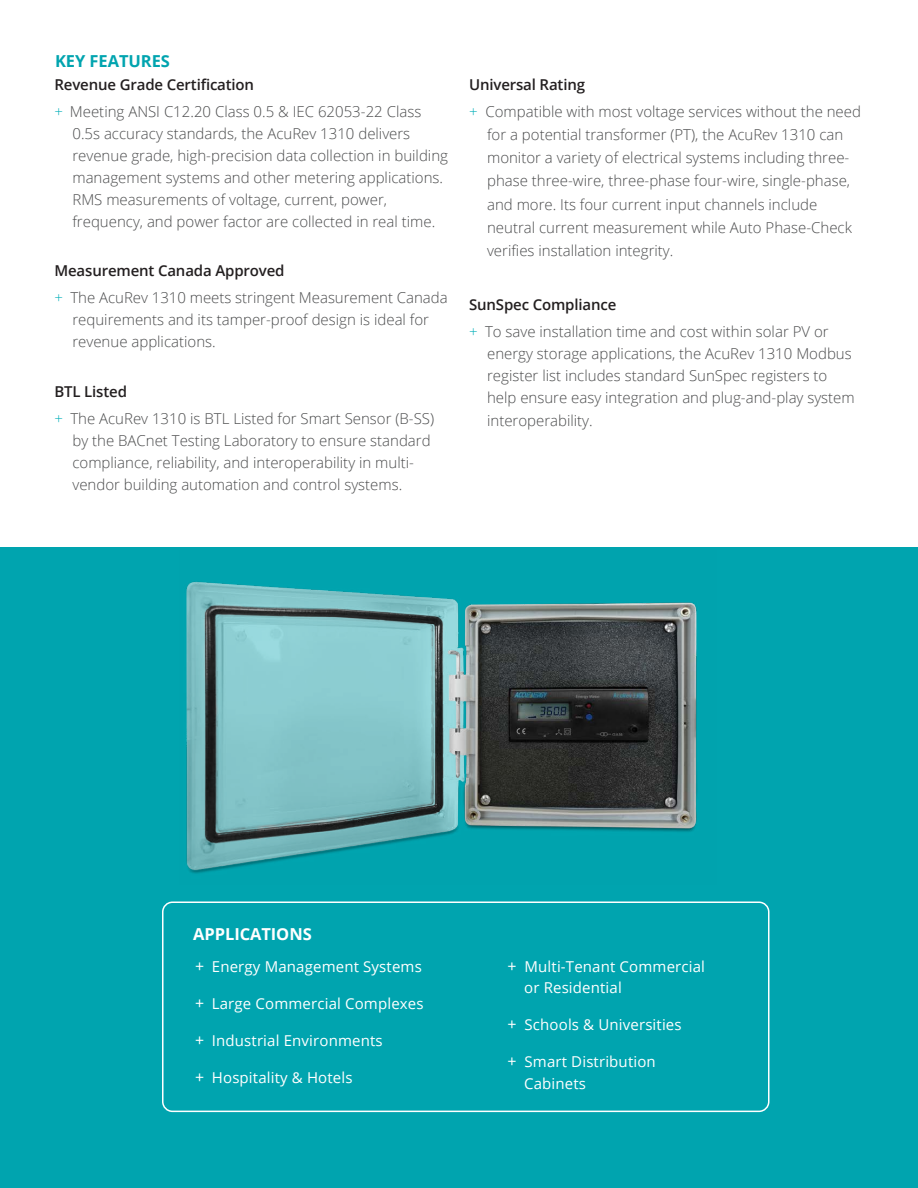
<style>
.page{position:relative;width:918px;height:1188px;background:#fff}
.page>*{position:absolute;margin:0;border:0;box-sizing:border-box;transform-origin:0 0}
.t1{font:700 16.5px "Open Sans";letter-spacing:-.005em;color:#fff}
.t2{font:700 16.5px "Open Sans";letter-spacing:-.005em;color:#00a4af}
.Feature_Body{font:300 15px/22px "Open Sans";color:#4b4c4d}
.正文{font:15px/21.6px "Open Sans";letter-spacing:.01em;color:#fff}
.Feature_Header{font:600 15px "Open Sans";letter-spacing:-.01em;color:#231f20}
.s1{color:#00aeb8}
.s2{font-size:15.9px}
</style>
<div class="page">
<div style="left:0;top:548px;width:918px;height:640px;background:#00a4af"></div>
<div style="left:162px;top:902px;width:607px;height:210px;border:2px solid #fff;border-radius:10px"></div>
<img style="left:186px;top:582px;width:511px;height:292px">
<p class="t2" style="left:55px;top:49px;width:116px">KEY FEATURES</p>
<p class="Feature_Header" style="left:54px;top:74px;width:201px">Revenue Grade Certification</p>
<p class="Feature_Body" style="left:72px;top:100px;width:377px;text-indent:-18px"><span class="s1">+</span> Meeting ANSI C12.20 Class 0.5 &amp; IEC 62053-22 Class 0.5s accuracy standards, the AcuRev 1310 delivers revenue grade, high-precision data collection in building management systems and other metering applications.<br>RMS measurements of voltage, current, power, frequency, and power factor are collected in real time.</p>
<p class="Feature_Header" style="left:54px;top:261px;width:232px">Measurement Canada Approved</p>
<p class="Feature_Body" style="left:72px;top:286px;width:377px;text-indent:-18px"><span class="s1">+</span> The AcuRev 1310 meets stringent Measurement Canada requirements and its tamper-proof design is ideal for revenue applications.</p>
<p class="Feature_Header" style="left:54px;top:381px;width:74px">BTL Listed</p>
<p class="Feature_Body" style="left:72px;top:407px;width:363px;text-indent:-18px"><span class="s1">+</span> The AcuRev 1310 is BTL Listed for Smart Sensor (B-SS) by the BACnet Testing Laboratory to ensure standard compliance, reliability, and interoperability in multi&shy;vendor building automation and control systems.</p>
<p class="Feature_Header" style="left:469px;top:74px;width:118px">Universal Rating</p>
<p class="Feature_Body" style="left:487px;top:99px;width:375px;line-height:23.2px;text-indent:-18px"><span class="s1">+</span> Compatible with most voltage services without the need for a potential transformer (PT), the AcuRev 1310 can monitor a variety of electrical systems including three&shy;phase three-wire, three-phase four-wire, single-phase, and more. Its four current input channels include neutral current measurement while Auto Phase-Check verifies installation integrity.</p>
<p class="Feature_Header" style="left:469px;top:294px;width:149px">SunSpec Compliance</p>
<p class="Feature_Body" style="left:487px;top:320px;width:369px;text-indent:-18px"><span class="s1">+</span> To save installation time and cost within solar PV or energy storage applications, the AcuRev 1310 Modbus register list includes standard SunSpec registers to help ensure easy integration and plug-and-play system interoperability.</p>
<p class="t1" style="left:193px;top:923px;width:120px">APPLICATIONS</p>
<p class="正文" style="left:195px;top:955px;width:228px"><span class="s2">+</span> Energy Management Systems</p>
<p class="正文" style="left:195px;top:992px;width:230px"><span class="s2">+</span> Large Commercial Complexes</p>
<p class="正文" style="left:195px;top:1029px;width:189px"><span class="s2">+</span> Industrial Environments</p>
<p class="正文" style="left:195px;top:1066px;width:159px"><span class="s2">+</span> Hospitality &amp; Hotels</p>
<p class="正文" style="left:524px;top:955px;width:182px;text-indent:-16px"><span class="s2">+</span> Multi-Tenant Commercial or Residential</p>
<p class="正文" style="left:508px;top:1013px;width:176px"><span class="s2">+</span> Schools &amp; Universities</p>
<p class="正文" style="left:524px;top:1050px;width:133px;text-indent:-16px"><span class="s2">+</span> Smart Distribution<br>Cabinets</p>
</div>
